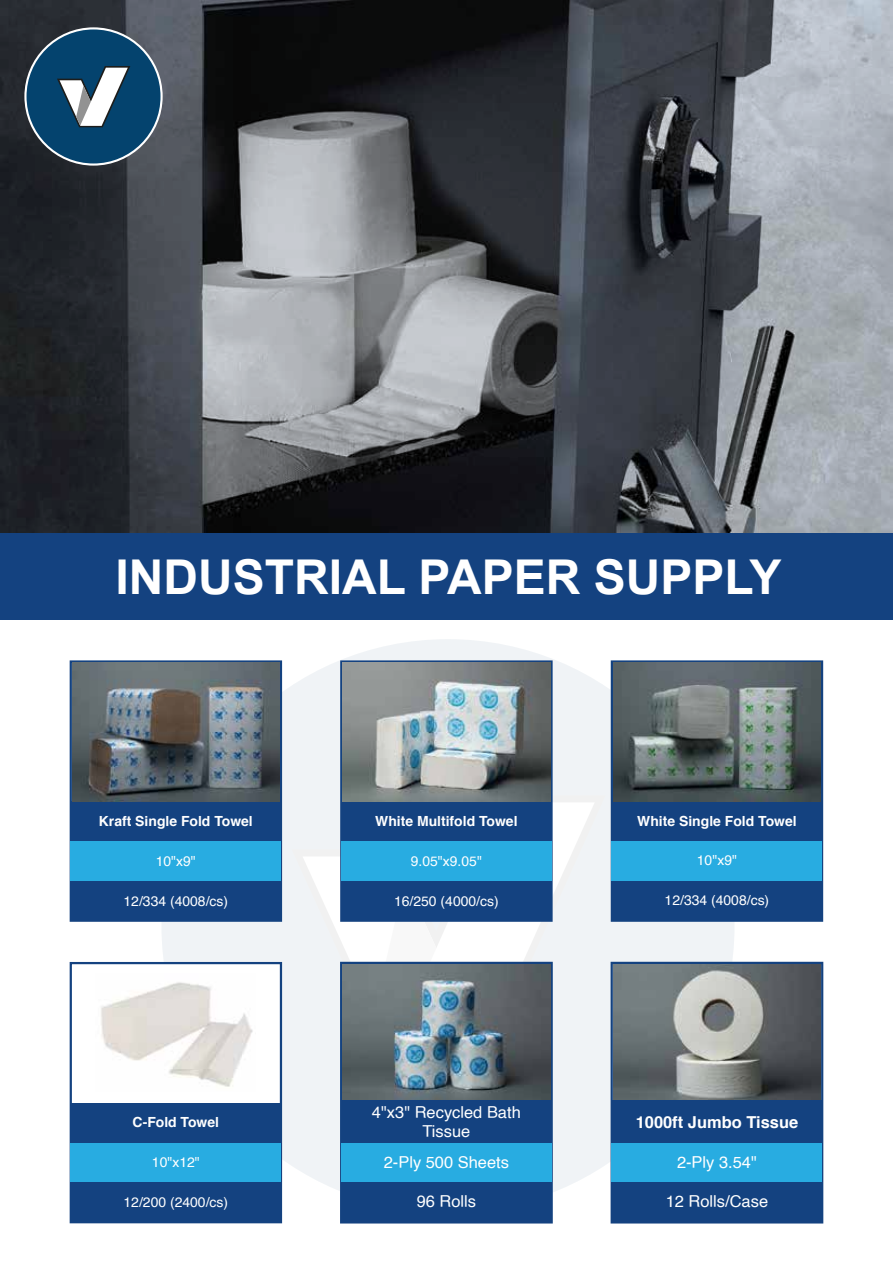
<style>
.page{position:relative;width:893px;height:1263px;background:#fff}
.page>*{position:absolute;margin:0;border:0;box-sizing:border-box;transform-origin:0 0}
.t1{font:700 48px "Arial";color:#fff}
.t2{font:16.5px/18.3px "Helvetica";color:#fff;text-align:center}
.t3{font:700 16.5px "Helvetica";color:#fff}
.t4{font:13.95px "Helvetica";color:#fff}
.t5{font:700 13.95px "Helvetica";color:#fff}
</style>
<div class="page">
<div style="left:161px;top:639px;width:574px;height:573px;background:#f0f3f6;border-radius:50%"></div>
<svg style="left:483px;top:803px;width:111px;height:159px"></svg>
<svg style="left:303px;top:857px;width:180px;height:105px"></svg>
<svg style="left:0;top:0;width:893px;height:533px;background:#565a60"></svg>
<svg style="left:24px;top:27px;width:139px;height:139px"></svg>
<div style="left:27px;top:29px;width:134px;height:134px;background:#04436e;border-radius:50%"></div>
<svg style="left:57px;top:66px;width:73px;height:61px"></svg>
<div style="left:0;top:533px;width:893px;height:87px;background:#144280"></div>
<div style="left:340px;top:660px;width:213px;height:262px;border:2px solid #144280"></div>
<div style="left:341px;top:841px;width:210px;height:40px;background:#28ace1"></div>
<div style="left:341px;top:881px;width:210px;height:40px;background:#144280"></div>
<div style="left:341px;top:801px;width:210px;height:40px;background:#144280"></div>
<img style="left:343px;top:663px;width:207px;height:138px">
<div style="left:70px;top:660px;width:212px;height:262px;border:2px solid #144280"></div>
<div style="left:71px;top:841px;width:210px;height:40px;background:#28ace1"></div>
<div style="left:71px;top:881px;width:210px;height:40px;background:#144280"></div>
<div style="left:71px;top:801px;width:210px;height:40px;background:#144280"></div>
<img style="left:72px;top:663px;width:208px;height:138px">
<div style="left:611px;top:660px;width:212px;height:262px;border:2px solid #144280"></div>
<div style="left:612px;top:841px;width:210px;height:40px;background:#28ace1"></div>
<div style="left:612px;top:881px;width:210px;height:40px;background:#144280"></div>
<div style="left:612px;top:801px;width:210px;height:40px;background:#144280"></div>
<img style="left:613px;top:663px;width:208px;height:138px">
<div style="left:71px;top:963px;width:210px;height:259px;background:#fff"></div>
<div style="left:70px;top:962px;width:212px;height:261px;border:2px solid #144280"></div>
<div style="left:71px;top:1142px;width:210px;height:40px;background:#28ace1"></div>
<div style="left:71px;top:1182px;width:210px;height:40px;background:#144280"></div>
<div style="left:71px;top:1102px;width:210px;height:40px;background:#144280"></div>
<img style="left:101px;top:982px;width:152px;height:105px">
<div style="left:611px;top:962px;width:212px;height:261px;border:2px solid #144280"></div>
<div style="left:612px;top:1142px;width:210px;height:40px;background:#28ace1"></div>
<div style="left:612px;top:1182px;width:210px;height:40px;background:#144280"></div>
<img style="left:613px;top:964px;width:208px;height:136px">
<div style="left:612px;top:1100px;width:210px;height:42px;background:#144280"></div>
<div style="left:340px;top:962px;width:213px;height:261px;border:2px solid #144280"></div>
<img style="left:343px;top:964px;width:207px;height:136px">
<div style="left:341px;top:1142px;width:211px;height:40px;background:#28ace1"></div>
<div style="left:341px;top:1182px;width:211px;height:40px;background:#144280"></div>
<div style="left:341px;top:1100px;width:211px;height:42px;background:#144280"></div>
<h1 class="t1" style="left:115px;top:543px;width:667px">INDUSTRIAL PAPER SUPPLY</h1>
<p class="t5" style="left:99px;top:810px;width:155px">Kraft Single Fold Towel</p>
<p class="t5" style="left:375px;top:810px;width:144px">White Multifold Towel</p>
<p class="t5" style="left:637px;top:809px;width:161px">White Single Fold Towel</p>
<p class="t4" style="left:156px;top:850px;width:42px">10"x9"</p>
<p class="t4" style="left:411px;top:850px;width:73px">9.05"x9.05"</p>
<p class="t4" style="left:124px;top:890px;width:106px">12/334 (4008/cs)</p>
<p class="t4" style="left:394px;top:890px;width:106px">16/250 (4000/cs)</p>
<p class="t4" style="left:697px;top:850px;width:42px">10"x9"</p>
<p class="t4" style="left:665px;top:890px;width:106px">12/334 (4008/cs)</p>
<p class="t5" style="left:133px;top:1111px;width:88px">C-Fold Towel</p>
<p class="t2" style="left:372px;top:1104px;width:150px">4"x3" Recycled Bath<br>Tissue</p>
<p class="t3" style="left:636px;top:1109px;width:164px">1000ft Jumbo Tissue</p>
<p class="t4" style="left:152px;top:1151px;width:49px">10"x12"</p>
<p class="t4" style="left:124px;top:1191px;width:106px">12/200 (2400/cs)</p>
<p class="t2" style="left:384px;top:1153px;width:127px">2-Ply 500 Sheets</p>
<p class="t2" style="left:417px;top:1193px;width:61px">96 Rolls</p>
<p class="t2" style="left:677px;top:1153px;width:81px">2-Ply 3.54"</p>
<p class="t2" style="left:666px;top:1193px;width:104px">12 Rolls/Case</p>
</div>
